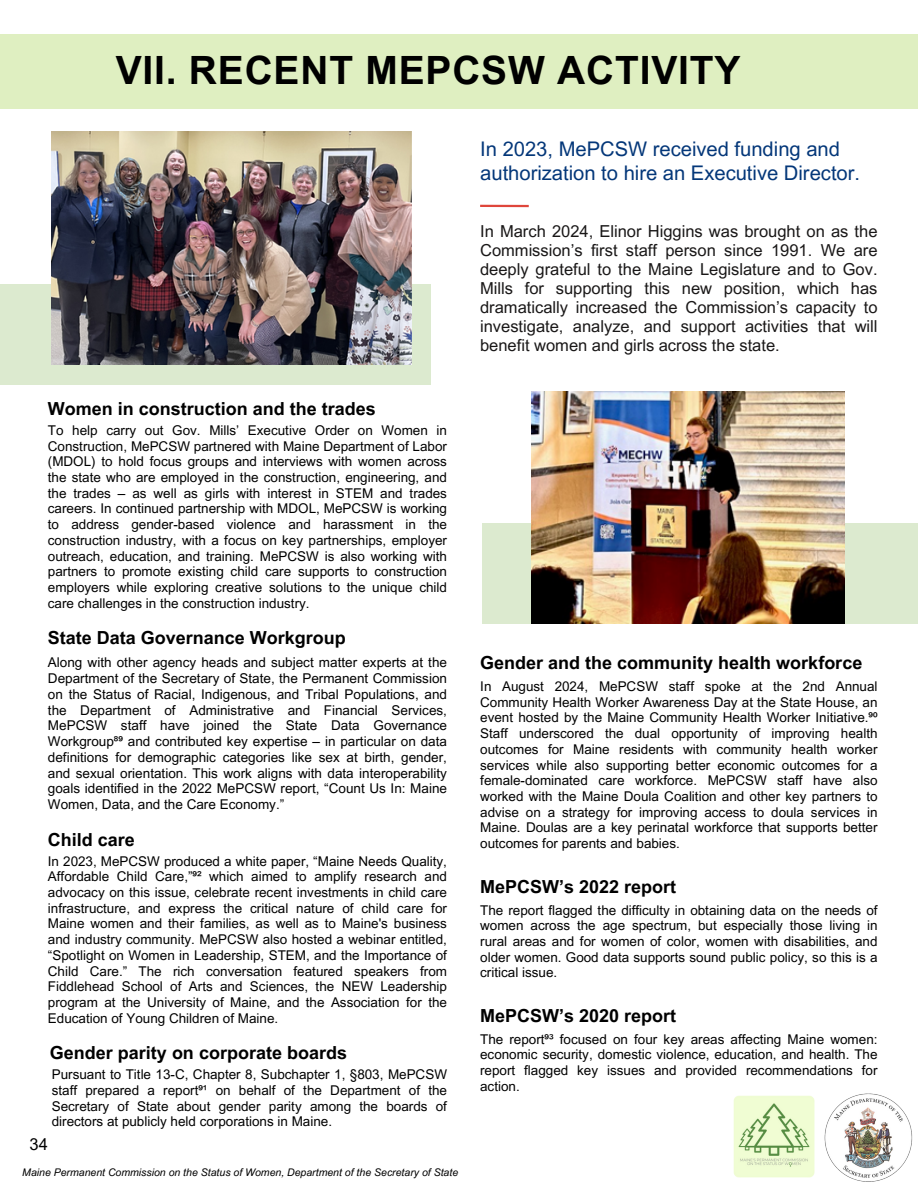
<style>
.page{position:relative;width:918px;height:1188px;background:#fff}
.page>*{position:absolute;margin:0;border:0;box-sizing:border-box;transform-origin:0 0}
.t1{font:700 39px "Arial MT Pro";letter-spacing:.02em;color:#000}
.t2{font:20.1px/23.7px "Arial MT Pro";color:#043779}
.t3{font:700 18px "Arial MT Pro";color:#000}
.t4{font:16.5px/19.2px "Arial MT Pro";color:#191717;text-align:justify}
.t5{font:16.5px "Arial MT Pro";color:#000}
.t6{font:13.5px/15.8px "Arial MT Pro";color:#000;text-align:justify}
.t7{font:italic 10.5px "Arial MT Pro";color:#000}
</style>
<div class="page">
<hr style="left:480px;top:205px;width:49px;height:2px;background:#df463b">
<div style="left:0;top:34px;width:918px;height:75px;background:#dfefc1"></div>
<div style="left:0;top:284px;width:430px;height:100px;background:#dceacf"></div>
<div style="left:482px;top:523px;width:436px;height:100px;background:#dceacf"></div>
<img style="left:532px;top:392px;width:313px;height:232px">
<img style="left:733px;top:1093px;width:180px;height:89px">
<img style="left:52px;top:131px;width:360px;height:234px">
<h3 class="t1" style="left:116px;top:56px;width:626px">VII. RECENT MEPCSW ACTIVITY</h3>
<h1 class="t2" style="left:480px;top:140px;width:381px">In 2023, MePCSW received funding and authorization to hire an Executive Director.</h1>
<p class="t3" style="left:48px;top:402px;width:330px">Women in construction and the trades</p>
<h2 class="t6" style="left:48px;top:424px;width:401px">To help carry out Gov. Mills’ Executive Order on Women in Construction, MePCSW partnered with Maine Department of Labor (MDOL) to hold focus groups and interviews with women across the state who are employed in the construction, engineering, and the trades – as well as girls with interest in STEM and trades careers. In continued partnership with MDOL, MePCSW is working to address gender-based violence and harassment in the construction industry, with a focus on key partnerships, employer outreach, education, and training. MePCSW is also working with partners to promote existing child care supports to construction employers while exploring creative solutions to the unique child care challenges in the construction industry.</h2>
<h3 class="t3" style="left:48px;top:631px;width:300px">State Data Governance Workgroup</h3>
<h4 class="t6" style="left:48px;top:657px;width:401px">Along with other agency heads and subject matter experts at the Department of the Secretary of State, the Permanent Commission on the Status of Racial, Indigenous, and Tribal Populations, and the Department of Administrative and Financial Services, MePCSW staff have joined the State Data Governance Workgroup⁸⁹ and contributed key expertise – in particular on data definitions for demographic categories like sex at birth, gender, and sexual orientation. This work aligns with data interoperability goals identified in the 2022 MePCSW report, “Count Us In: Maine Women, Data, and the Care Economy.”</h4>
<h3 class="t3" style="left:48px;top:833px;width:89px">Child care</h3>
<h5 class="t6" style="left:48px;top:855px;width:401px">In 2023, MePCSW produced a white paper, “Maine Needs Quality, Affordable Child Care,”⁹² which aimed to amplify research and advocacy on this issue, celebrate recent investments in child care infrastructure, and express the critical nature of child care for Maine women and their families, as well as to Maine's business and industry community. MePCSW also hosted a webinar entitled, “Spotlight on Women in Leadership, STEM, and the Importance of Child Care.” The rich conversation featured speakers from Fiddlehead School of Arts and Sciences, the NEW Leadership program at the University of Maine, and the Association for the Education of Young Children of Maine.</h5>
<h3 class="t3" style="left:50px;top:1046px;width:299px">Gender parity on corporate boards</h3>
<h5 class="t6" style="left:52px;top:1068px;width:397px">Pursuant to Title 13-C, Chapter 8, Subchapter 1, §803, MePCSW staff prepared a report⁹¹ on behalf of the Department of the Secretary of State about gender parity among the boards of directors at publicly held corporations in Maine.</h5>
<p class="t5" style="left:30px;top:1138px;width:20px">34</p>
<h5 class="t7" style="left:22px;top:1169px;width:437px">Maine Permanent Commission on the Status of Women, Department of the Secretary of State</h5>
<p class="t4" style="left:480px;top:223px;width:399px">In March 2024, Elinor Higgins was brought on as the Commission’s first staff person since 1991. We are deeply grateful to the Maine Legislature and to Gov.<br>Mills for supporting this new position, which has dramatically increased the Commission’s capacity to investigate, analyze, and support activities that will benefit women and girls across the state.</p>
<p class="t3" style="left:480px;top:656px;width:384px">Gender and the community health workforce</p>
<h5 class="t6" style="left:480px;top:680px;width:399px">In August 2024, MePCSW staff spoke at the 2nd Annual Community Health Worker Awareness Day at the State House, an event hosted by the Maine Community Health Worker Initiative.⁹⁰<br>Staff underscored the dual opportunity of improving health outcomes for Maine residents with community health worker services while also supporting better economic outcomes for a female-dominated care workforce. MePCSW staff have also worked with the Maine Doula Coalition and other key partners to advise on a strategy for improving access to doula services in Maine. Doulas are a key perinatal workforce that supports better outcomes for parents and babies.</h5>
<h3 class="t3" style="left:480px;top:879px;width:198px">MePCSW’s 2022 report</h3>
<h5 class="t6" style="left:480px;top:904px;width:399px">The report flagged the difficulty in obtaining data on the needs of women across the age spectrum, but especially those living in rural areas and for women of color, women with disabilities, and older women. Good data supports sound public policy, so this is a critical issue.</h5>
<h3 class="t3" style="left:480px;top:1009px;width:198px">MePCSW’s 2020 report</h3>
<h5 class="t6" style="left:480px;top:1033px;width:399px">The report⁹³ focused on four key areas affecting Maine women: economic security, domestic violence, education, and health. The report flagged key issues and provided recommendations for action.</h5>
</div>
